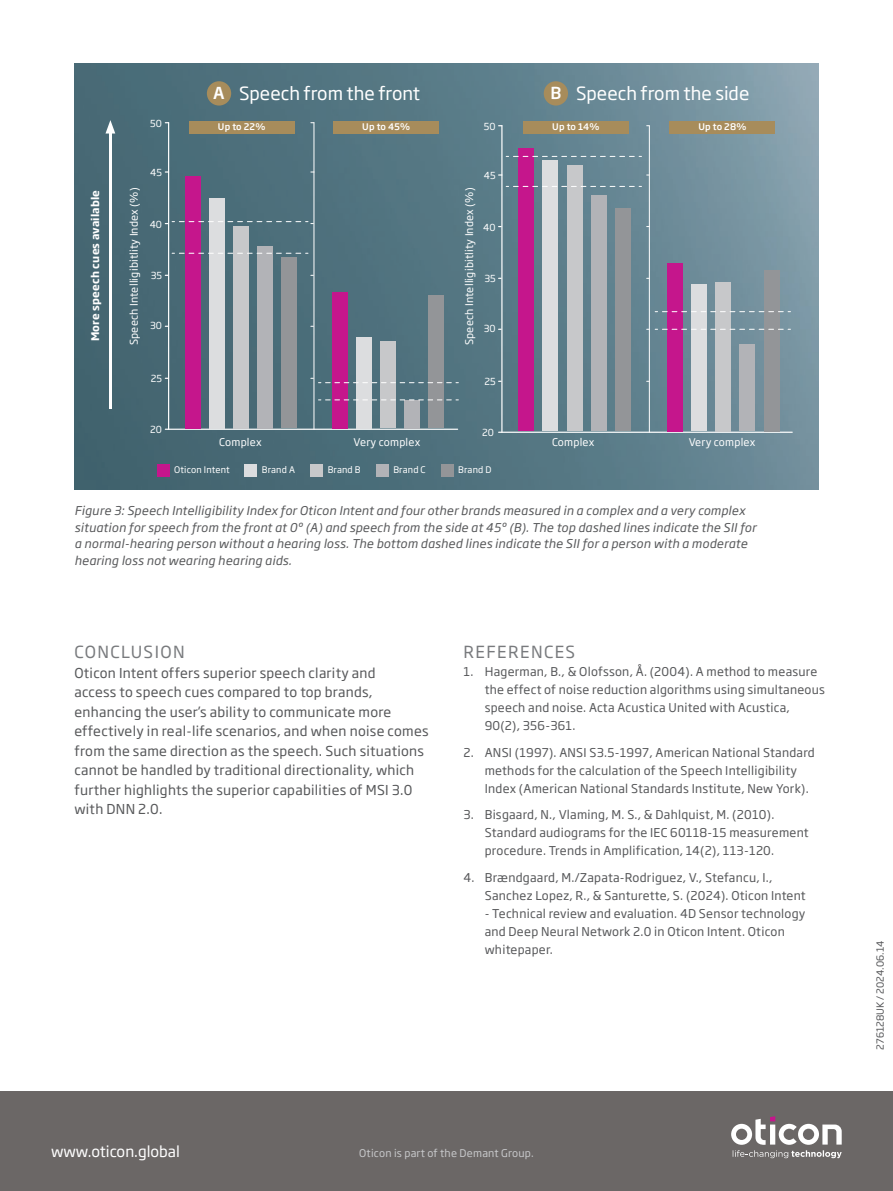
<style>
.page{position:relative;width:893px;height:1191px;background:#fff}
.page>*{position:absolute;margin:0;border:0;box-sizing:border-box;transform-origin:0 0}
.t1{font:18px "Soho Gothic Pro";color:#fff}
.t2{font:16.5px "Soho Gothic Pro";letter-spacing:.085em;color:#787a7d}
.t3{font:15px "Soho Gothic Pro";color:#fff}
.t4{font:13.5px/19.5px "Soho Gothic Pro";letter-spacing:.02em;color:#57585a}
.t5{font:12px/18px "Soho Gothic Pro";letter-spacing:.02em;color:#57585a}
.t6{font:italic 12px/16.5px "Soho Gothic Pro";letter-spacing:.02em;color:#57585a}
.t7{font:10.5px "Soho Gothic Pro";letter-spacing:.02em;color:#fff}
.t8{font:10.5px "Soho Gothic Pro";letter-spacing:.02em;color:#c7c8ca}
.t9{font:700 10.5px "Soho Gothic Pro";letter-spacing:.02em;color:#fff}
.t10{font:9.75px "Soho Gothic Pro";color:#57585a}
.t11{font:9.6px "Soho Gothic Pro";color:#fff}
.t12{font:9px "Soho Gothic Pro";letter-spacing:.02em;color:#fff}
.t13{font:500 9px "Soho Gothic Pro";letter-spacing:.02em;color:#fff}
.s1{font-weight:500;font-size:16.35px}
</style>
<div class="page">
<div style="left:0;top:1091px;width:893px;height:100px;background:#6b6766"></div>
<svg style="left:731px;top:1116px;width:111px;height:28px"></svg>
<svg style="left:733px;top:1150px;width:109px;height:8px"></svg>
<img style="left:74px;top:64px;width:745px;height:425px">
<hr style="left:501px;top:126px;width:1px;height:306px;background:#fff">
<hr style="left:499px;top:431px;width:293px;height:2px;background:#fff">
<div style="left:519px;top:148px;width:15px;height:283px;background:#c5168c"></div>
<div style="left:543px;top:160px;width:15px;height:271px;background:#dcdddf"></div>
<div style="left:567px;top:166px;width:15px;height:265px;background:#c7c8ca"></div>
<div style="left:591px;top:196px;width:15px;height:235px;background:#b2b3b7"></div>
<div style="left:615px;top:208px;width:15px;height:223px;background:#939598"></div>
<svg style="left:506px;top:156px;width:135px;height:1px"></svg>
<svg style="left:506px;top:186px;width:135px;height:1px"></svg>
<div style="left:668px;top:263px;width:15px;height:168px;background:#c5168c"></div>
<div style="left:692px;top:285px;width:15px;height:146px;background:#dcdddf"></div>
<div style="left:716px;top:282px;width:15px;height:149px;background:#c7c8ca"></div>
<div style="left:740px;top:344px;width:15px;height:87px;background:#b2b3b7"></div>
<div style="left:764px;top:270px;width:15px;height:161px;background:#939598"></div>
<svg style="left:655px;top:329px;width:135px;height:1px"></svg>
<svg style="left:655px;top:311px;width:135px;height:1px"></svg>
<hr style="left:649px;top:126px;width:1px;height:306px;background:#fff">
<div style="left:523px;top:121px;width:106px;height:12px;background:#a78c5b"></div>
<div style="left:670px;top:121px;width:105px;height:12px;background:#a78c5b"></div>
<hr style="left:168px;top:123px;width:1px;height:306px;background:#fff">
<hr style="left:165px;top:428px;width:293px;height:2px;background:#fff">
<div style="left:186px;top:176px;width:15px;height:252px;background:#c5168c"></div>
<div style="left:210px;top:198px;width:15px;height:230px;background:#dcdddf"></div>
<div style="left:234px;top:226px;width:15px;height:202px;background:#c7c8ca"></div>
<div style="left:258px;top:246px;width:15px;height:182px;background:#b2b3b7"></div>
<div style="left:282px;top:257px;width:15px;height:171px;background:#939598"></div>
<svg style="left:172px;top:253px;width:136px;height:1px"></svg>
<div style="left:332px;top:292px;width:16px;height:136px;background:#c5168c"></div>
<div style="left:356px;top:337px;width:16px;height:91px;background:#dcdddf"></div>
<div style="left:380px;top:341px;width:16px;height:87px;background:#c7c8ca"></div>
<div style="left:404px;top:400px;width:16px;height:28px;background:#b2b3b7"></div>
<div style="left:428px;top:295px;width:16px;height:133px;background:#939598"></div>
<svg style="left:318px;top:399px;width:140px;height:1px"></svg>
<hr style="left:314px;top:123px;width:1px;height:306px;background:#fff">
<svg style="left:311px;top:378px;width:147px;height:5px"></svg>
<svg style="left:165px;top:221px;width:148px;height:3px"></svg>
<div style="left:189px;top:121px;width:105px;height:12px;background:#a78c5b"></div>
<div style="left:333px;top:121px;width:106px;height:12px;background:#a78c5b"></div>
<hr style="left:109px;top:129px;width:3px;height:280px;background:#fff">
<svg style="left:105px;top:120px;width:10px;height:13px"></svg>
<div style="left:157px;top:464px;width:13px;height:12px;background:#c5168c"></div>
<div style="left:244px;top:464px;width:13px;height:12px;background:#dcdddf"></div>
<div style="left:310px;top:464px;width:13px;height:12px;background:#c7c8ca"></div>
<div style="left:376px;top:464px;width:12px;height:12px;background:#b2b3b7"></div>
<div style="left:441px;top:464px;width:13px;height:12px;background:#939598"></div>
<div style="left:207px;top:81px;width:24px;height:25px;background:#a78c5b;border-radius:50%"></div>
<div style="left:544px;top:81px;width:24px;height:25px;background:#a78c5b;border-radius:50%"></div>
<p class="t11" style="left:150px;top:116px;width:13px">50</p>
<p class="t11" style="left:150px;top:165px;width:13px">45</p>
<h1 class="t1" style="left:213px;top:79px;width:208px"><span class="s1">A</span> Speech from the front</h1>
<h1 class="t1" style="left:550px;top:79px;width:201px"><span class="s1">B</span> Speech from the side</h1>
<p class="t13" style="left:218px;top:120px;width:49px">Up to 22%</p>
<p class="t13" style="left:362px;top:120px;width:49px">Up to 45%</p>
<p class="t11" style="left:484px;top:119px;width:13px">50</p>
<p class="t13" style="left:552px;top:120px;width:49px">Up to 14%</p>
<p class="t13" style="left:698px;top:120px;width:50px">Up to 28%</p>
<p class="t11" style="left:484px;top:168px;width:13px">45</p>
<p class="t9" style="left:87px;top:341px;width:153px;rotate:-90deg">More speech cues available</p>
<p class="t7" style="left:126px;top:345px;width:159px;rotate:-90deg">Speech Intelligibitlity Index (%)</p>
<p class="t7" style="left:461px;top:345px;width:159px;rotate:-90deg">Speech Intelligibitlity Index (%)</p>
<p class="t11" style="left:150px;top:216px;width:14px">40</p>
<p class="t11" style="left:151px;top:268px;width:13px">35</p>
<p class="t11" style="left:150px;top:318px;width:13px">30</p>
<p class="t11" style="left:483px;top:219px;width:14px">40</p>
<p class="t11" style="left:484px;top:271px;width:13px">35</p>
<p class="t11" style="left:484px;top:321px;width:13px">30</p>
<p class="t11" style="left:151px;top:371px;width:13px">25</p>
<p class="t11" style="left:484px;top:374px;width:13px">25</p>
<p class="t11" style="left:150px;top:421px;width:13px">20</p>
<p class="t11" style="left:482px;top:424px;width:13px">20</p>
<p class="t7" style="left:219px;top:434px;width:44px">Complex</p>
<p class="t7" style="left:354px;top:434px;width:68px">Very complex</p>
<p class="t7" style="left:552px;top:434px;width:44px">Complex</p>
<p class="t7" style="left:689px;top:434px;width:68px">Very complex</p>
<p class="t12" style="left:174px;top:463px;width:57px">Oticon Intent</p>
<p class="t12" style="left:262px;top:463px;width:35px">Brand A</p>
<p class="t12" style="left:328px;top:463px;width:35px">Brand B</p>
<p class="t12" style="left:393px;top:463px;width:34px">Brand C</p>
<p class="t12" style="left:458px;top:463px;width:35px">Brand D</p>
<p class="t6" style="left:74px;top:502px;width:683px">Figure 3: Speech Intelligibility Index for Oticon Intent and four other brands measured in a complex and a very complex situation for speech from the front at 0º (A) and speech from the side at 45º (B). The top dashed lines indicate the SII for a normal-hearing person without a hearing loss. The bottom dashed lines indicate the SII for a person with a moderate hearing loss not wearing hearing aids.</p>
<h2 class="t2" style="left:75px;top:639px;width:112px">CONCLUSION</h2>
<p class="t4" style="left:74px;top:662px;width:356px">Oticon Intent offers superior speech clarity and<br>access to speech cues compared to top brands, enhancing the user’s ability to communicate more effectively in real-life scenarios, and when noise comes from the same direction as the speech. Such situations cannot be handled by traditional directionality, which further highlights the superior capabilities of MSI 3.0 with DNN 2.0.</p>
<h2 class="t2" style="left:464px;top:639px;width:113px">REFERENCES</h2>
<p class="t5" style="left:485px;top:662px;width:342px;text-indent:-21px">1. Hagerman, B., &amp; Olofsson, Å. (2004). A method to measure the effect of noise reduction algorithms using simultaneous speech and noise. Acta Acustica United with Acustica, 90(2), 356-361.</p>
<p class="t5" style="left:485px;top:742px;width:332px;text-indent:-21px">2. ANSI (1997). ANSI S3.5-1997, American National Standard methods for the calculation of the Speech Intelligibility<br>Index (American National Standards Institute, New York).</p>
<p class="t5" style="left:485px;top:805px;width:325px;text-indent:-21px">3. Bisgaard, N., Vlaming, M. S., &amp; Dahlquist, M. (2010).<br>Standard audiograms for the IEC 60118-15 measurement procedure. Trends in Amplification, 14(2), 113-120.</p>
<p class="t5" style="left:485px;top:867px;width:322px;text-indent:-21px">4. Brændgaard, M./Zapata-Rodriguez, V., Stefancu, I.,<br>Sanchez Lopez, R., &amp; Santurette, S. (2024). Oticon Intent</p>
<p class="t5" style="left:485px;top:903px;width:322px">- Technical review and evaluation. 4D Sensor technology and Deep Neural Network 2.0 in Oticon Intent. Oticon whitepaper.</p>
<p class="t3" style="left:51px;top:1139px;width:130px">www.oticon.global</p>
<p class="t8" style="left:359px;top:1145px;width:176px">Oticon is part of the Demant Group.</p>
<p class="t10" style="left:873px;top:1049px;width:110px;rotate:-90deg">276128UK / 2024.06.14</p>
</div>
